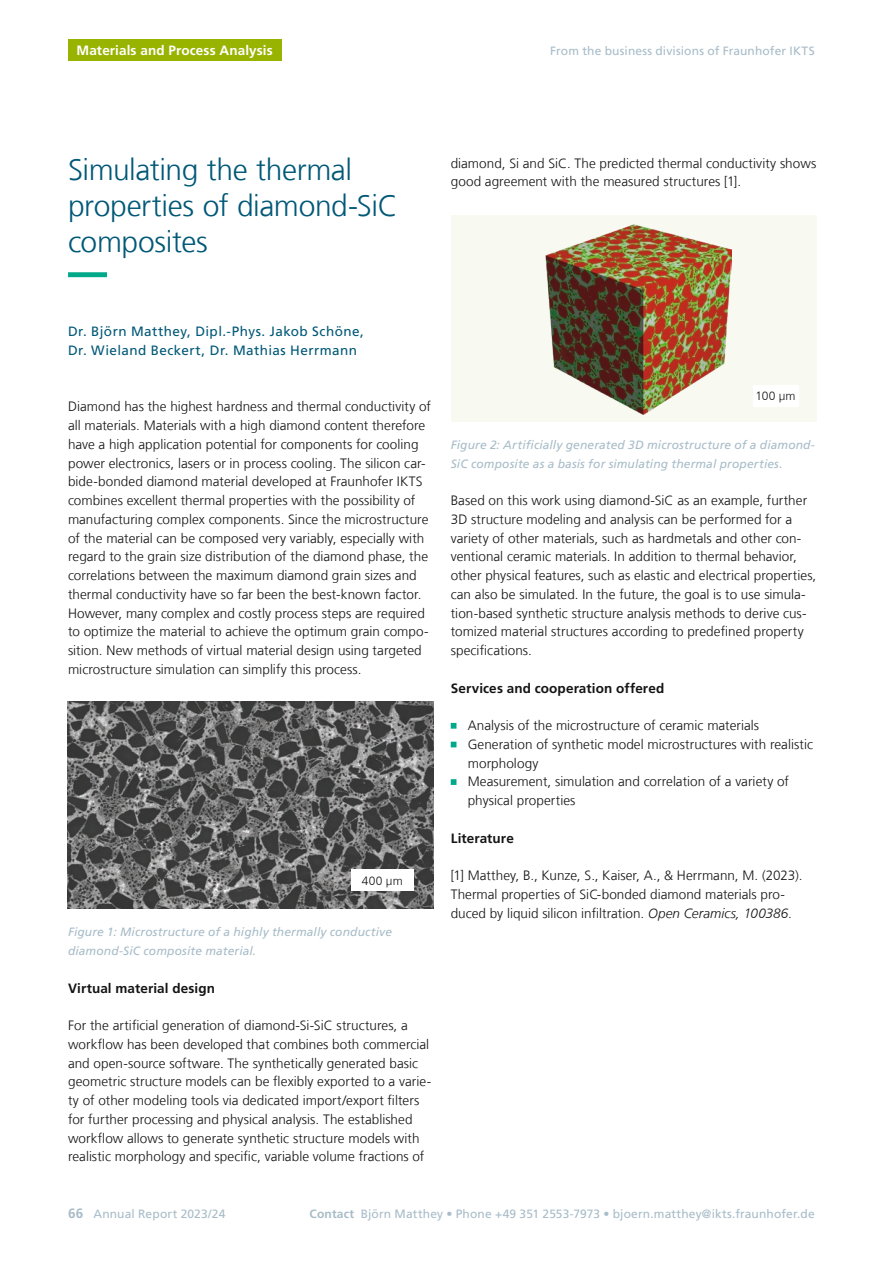
<style>
.page{position:relative;width:893px;height:1263px;background:#fff}
.page>*{position:absolute;margin:0;border:0;box-sizing:border-box;transform-origin:0 0}
.t1{font:300 30px/36px "Frutiger LT Com";letter-spacing:-.015em;color:#005877}
.t2{font:300 13.5px/18.8px "Frutiger LT Com";letter-spacing:.005em;color:#131413}
.t3{font:13.5px/18.8px "Frutiger LT Com";letter-spacing:.035em;color:#005877}
.t4{font:700 13.5px "Frutiger LT Com";letter-spacing:.01em;color:#131413}
.t5{font:700 13.5px "Frutiger LT Com";letter-spacing:.01em;color:#fff}
.t6{font:italic 12px/18.8px "Frutiger LT Com";letter-spacing:.015em;color:#a7bcc8}
.t7{font:12px "Frutiger LT Com";letter-spacing:.01em;color:#a7bcc8}
.t8{font:300 12px "Frutiger LT Com";letter-spacing:.02em;color:#131413}
.s1{font-style:italic}
.s2{font-weight:700;font-size:13.5px}
.s3{font-weight:700}
</style>
<div class="page">
<svg style="left:68px;top:272px;width:39px;height:5px"></svg>
<svg style="left:451px;top:723px;width:6px;height:6px"></svg>
<svg style="left:451px;top:742px;width:6px;height:5px"></svg>
<svg style="left:451px;top:779px;width:6px;height:6px"></svg>
<img style="left:68px;top:702px;width:365px;height:206px">
<div style="left:451px;top:215px;width:365px;height:207px;background:#f8faf1"></div>
<img style="left:545px;top:224px;width:186px;height:191px">
<div style="left:68px;top:39px;width:214px;height:21px;background:#98b300"></div>
<div style="left:351px;top:869px;width:63px;height:22px;background:#fff"></div>
<div style="left:753px;top:385px;width:45px;height:21px;background:#fff"></div>
<p class="t5" style="left:77px;top:42px;width:198px">Materials and Process Analysis</p>
<p class="t7" style="left:550px;top:44px;width:266px">From the business divisions of Fraunhofer IKTS</p>
<h1 class="t1" style="left:68px;top:152px;width:331px">Simulating the thermal properties of diamond-SiC composites</h1>
<p class="t2" style="left:451px;top:154px;width:367px">diamond, Si and SiC. The predicted thermal conductivity shows good agreement with the measured structures [1].</p>
<p class="t3" style="left:68px;top:322px;width:297px">Dr. Björn Matthey, Dipl.-Phys. Jakob Schöne,<br>Dr. Wieland Beckert, Dr. Mathias Herrmann</p>
<p class="t2" style="left:68px;top:397px;width:365px">Diamond has the highest hardness and thermal conductivity of all materials. Materials with a high diamond content therefore have a high application potential for components for cooling power electronics, lasers or in process cooling. The silicon car&shy;bide-bonded diamond material developed at Fraunhofer IKTS combines excellent thermal properties with the possibility of manufacturing complex components. Since the microstructure of the material can be composed very variably, especially with regard to the grain size distribution of the diamond phase, the correlations between the maximum diamond grain sizes and thermal conductivity have so far been the best-known factor.<br>However, many complex and costly process steps are required to optimize the material to achieve the optimum grain compo&shy;sition. New methods of virtual material design using targeted microstructure simulation can simplify this process.</p>
<p class="t8" style="left:362px;top:873px;width:42px">400 µm</p>
<p class="t6" style="left:68px;top:923px;width:326px">Figure 1: Microstructure of a highly thermally conductive diamond-SiC composite material.</p>
<p class="t4" style="left:68px;top:980px;width:148px">Virtual material design</p>
<p class="t2" style="left:68px;top:1016px;width:365px">For the artificial generation of diamond-Si-SiC structures, a workflow has been developed that combines both commercial and open-source software. The synthetically generated basic geometric structure models can be flexibly exported to a varie&shy;ty of other modeling tools via dedicated import/export filters for further processing and physical analysis. The established workflow allows to generate synthetic structure models with realistic morphology and specific, variable volume fractions of</p>
<p class="t8" style="left:755px;top:389px;width:42px">100 µm</p>
<p class="t6" style="left:451px;top:435px;width:366px">Figure 2: Artificially generated 3D microstructure of a diamond-<br>SiC composite as a basis for simulating thermal properties.</p>
<p class="t2" style="left:451px;top:491px;width:367px">Based on this work using diamond-SiC as an example, further 3D structure modeling and analysis can be performed for a variety of other materials, such as hardmetals and other con&shy;ventional ceramic materials. In addition to thermal behavior, other physical features, such as elastic and electrical properties, can also be simulated. In the future, the goal is to use simula&shy;tion-based synthetic structure analysis methods to derive cus&shy;tomized material structures according to predefined property specifications.</p>
<p class="t4" style="left:451px;top:680px;width:215px">Services and cooperation offered</p>
<p class="t2" style="left:468px;top:716px;width:347px">Analysis of the microstructure of ceramic materials Generation of synthetic model microstructures with realistic morphology<br>Measurement, simulation and correlation of a variety of physical properties</p>
<p class="t4" style="left:451px;top:830px;width:65px">Literature</p>
<p class="t2" style="left:451px;top:866px;width:353px">[1] Matthey, B., Kunze, S., Kaiser, A., &amp; Herrmann, M. (2023).<br>Thermal properties of SiC-bonded diamond materials pro&shy;duced by liquid silicon infiltration. <span class="s1">Open Ceramics, 100386</span>.</p>
<p class="t7" style="left:68px;top:1206px;width:159px"><span class="s2">66</span> Annual Report 2023/24</p>
<p class="t7" style="left:310px;top:1206px;width:507px"><span class="s3">Contact</span> Björn Matthey • Phone +49 351 2553-7973 • bjoern.matthey@ikts.fraunhofer.de</p>
</div>
